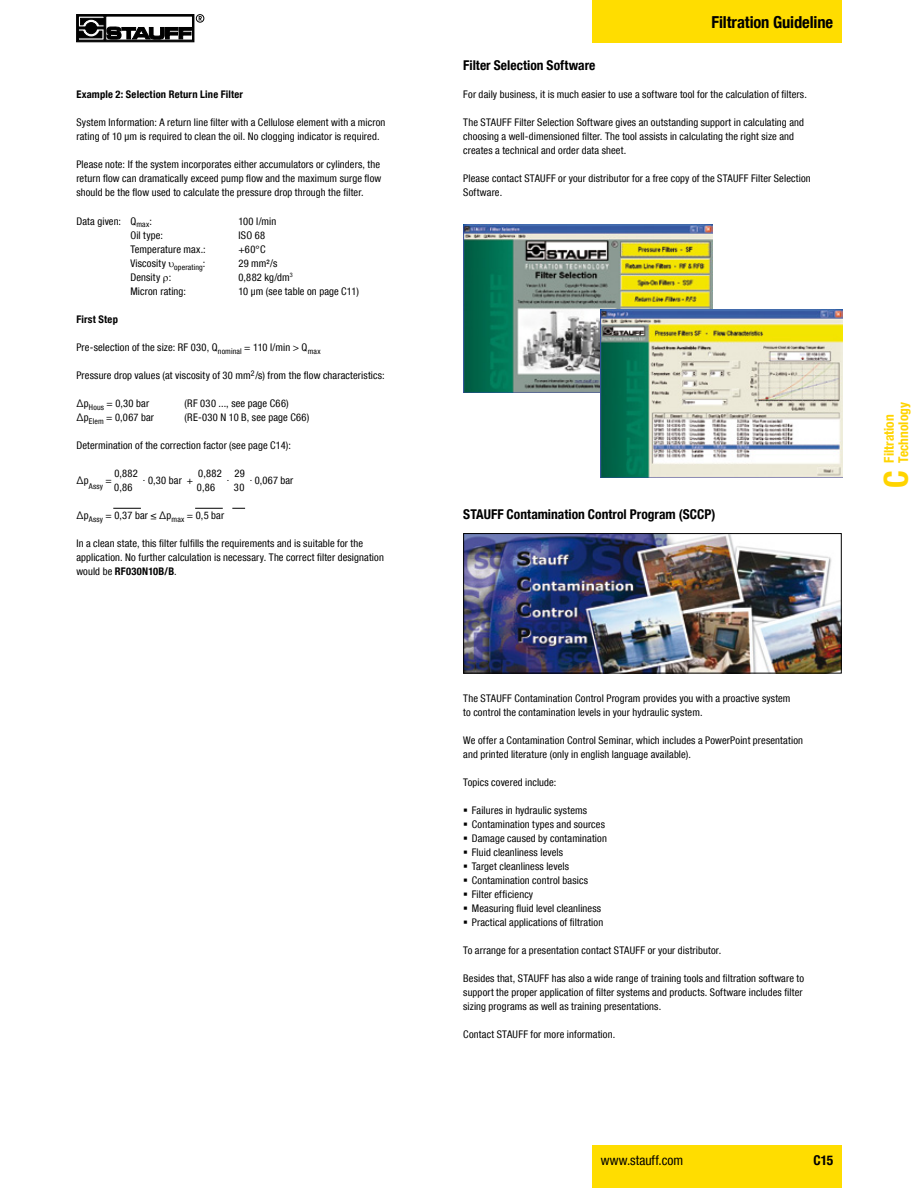
<style>
.page{position:relative;width:918px;height:1188px;background:#fff}
.page>*{position:absolute;margin:0;border:0;box-sizing:border-box;transform-origin:0 0}
.t1{font:700 condensed 33px "Helvetica Neue LT Com";color:#ffd400}
.t2{font:700 condensed 16.5px "Helvetica Neue LT Com";letter-spacing:-.01em;color:#000}
.t3{font:700 condensed 13.5px "Helvetica Neue LT Com";color:#000}
.t4{font:700 condensed 13.5px/14.1px "Helvetica Neue LT Com";color:#ffd400}
.t5{font:condensed 13.5px "Helvetica Neue LT Com";letter-spacing:.005em;color:#000}
.t6{font:condensed 10.5px/14.1px "Helvetica Neue LT Com";letter-spacing:.015em;color:#000}
.t7{font:700 condensed 10.5px "Helvetica Neue LT Com";letter-spacing:.02em;color:#000}
.t8{font:condensed 7.8px "Helvetica Neue LT Com";color:#000}
.s1{font-weight:700}
</style>
<div class="page">
<div style="left:76px;top:14px;width:118px;height:28px;background:#0b0b0b;border:1px solid #000"></div>
<svg style="left:78px;top:16px;width:26px;height:24px"></svg>
<div style="left:106px;top:16px;width:87px;height:24px;background:#fff"></div>
<div style="left:196px;top:14px;width:8px;height:9px;border:1px solid #000;border-radius:50%"></div>
<svg style="left:199px;top:16px;width:3px;height:5px"></svg>
<svg style="left:81px;top:18px;width:24px;height:7px"></svg>
<svg style="left:78px;top:31px;width:24px;height:7px"></svg>
<svg style="left:83px;top:20px;width:16px;height:16px"></svg>
<div style="left:83px;top:20px;width:16px;height:16px;border:1px solid #fff;border-radius:50%"></div>
<div style="left:86px;top:23px;width:11px;height:11px;background:#000;border-radius:50%"></div>
<div style="left:86px;top:23px;width:11px;height:11px;border:1px solid #000;border-radius:50%"></div>
<hr style="left:78px;top:27px;width:27px;height:2px;background:#000">
<svg style="left:107px;top:27px;width:84px;height:13px"></svg>
<div style="left:592px;top:0;width:250px;height:42px;background:#fd0"></div>
<div style="left:592px;top:1146px;width:250px;height:42px;background:#fd0"></div>
<img style="left:465px;top:535px;width:374px;height:136px">
<div style="left:463px;top:533px;width:378px;height:140px;border:1px solid #000"></div>
<img style="left:463px;top:225px;width:250px;height:168px">
<img style="left:600px;top:309px;width:242px;height:168px">
<svg style="left:113px;top:508px;width:28px;height:1px"></svg>
<svg style="left:195px;top:508px;width:28px;height:1px"></svg>
<svg style="left:232px;top:508px;width:13px;height:1px"></svg>
<p class="t7" style="left:76px;top:88px;width:168px">Example 2: Selection Return Line Filter</p>
<p class="t6" style="left:76px;top:115px;width:311px">System Information: A return line filter with a Cellulose element with a micron rating of 10 µm is required to clean the oil. No clogging indicator is required.</p>
<p class="t6" style="left:76px;top:158px;width:306px;text-align:justify">Please note: If the system incorporates either accumulators or cylinders, the return flow can dramatically exceed pump flow and the maximum surge flow should be the flow used to calculate the pressure drop through the filter.</p>
<p class="t6" style="left:76px;top:214px;width:77px">Data given: Q<sub>max</sub>:</p>
<p class="t6" style="left:238px;top:214px;width:40px">100 l/min</p>
<p class="t6" style="left:130px;top:228px;width:34px">Oil type:</p>
<p class="t6" style="left:238px;top:228px;width:28px">ISO 68</p>
<p class="t6" style="left:130px;top:242px;width:77px">Temperature max.:</p>
<p class="t6" style="left:238px;top:242px;width:29px">+60°C</p>
<p class="t6" style="left:130px;top:256px;width:77px">Viscosity <sub>operating</sub>:</p>
<p class="t6" style="left:238px;top:256px;width:40px">29 mm²/s</p>
<p class="t6" style="left:130px;top:270px;width:42px">Density :</p>
<p class="t6" style="left:238px;top:270px;width:56px">0,882 kg/dm<sup>3</sup></p>
<p class="t6" style="left:130px;top:284px;width:57px">Micron rating:</p>
<p class="t6" style="left:238px;top:284px;width:122px">10 µm (see table on page C11)</p>
<p class="t7" style="left:76px;top:313px;width:43px">First Step</p>
<p class="t6" style="left:76px;top:340px;width:246px">Pre-selection of the size: RF 030, Q<sub>nominal</sub> = 110 l/min &gt; Q<sub>max</sub></p>
<p class="t6" style="left:76px;top:368px;width:310px">Pressure drop values (at viscosity of 30 mm<sup>2</sup>/s) from the flow characteristics:</p>
<p class="t6" style="left:76px;top:396px;width:74px">∆p<sub>Hous</sub> = 0,30 bar</p>
<p class="t6" style="left:184px;top:396px;width:106px">(RF 030 ..., see page C66)</p>
<p class="t6" style="left:76px;top:410px;width:79px">∆p<sub>Elem</sub> = 0,067 bar</p>
<p class="t6" style="left:184px;top:410px;width:127px">(RE-030 N 10 B, see page C66)</p>
<p class="t6" style="left:76px;top:438px;width:216px">Determination of the correction factor (see page C14):</p>
<p class="t8" style="left:76px;top:481px;width:37px"><sup>∆p</sup>Assy <sup>=</sup></p>
<p class="t6" style="left:114px;top:466px;width:25px">0,882</p>
<p class="t6" style="left:198px;top:466px;width:25px">0,882</p>
<p class="t6" style="left:234px;top:466px;width:12px">29</p>
<p class="t6" style="left:143px;top:473px;width:52px">∙ 0,30 bar +</p>
<p class="t6" style="left:250px;top:473px;width:45px">∙ 0,067 bar</p>
<p class="t6" style="left:227px;top:473px;width:4px">∙</p>
<p class="t6" style="left:114px;top:480px;width:20px">0,86</p>
<p class="t6" style="left:197px;top:480px;width:20px">0,86</p>
<p class="t6" style="left:234px;top:480px;width:12px">30</p>
<p class="t6" style="left:76px;top:508px;width:149px">∆p<sub>Assy</sub> = 0,37 bar ≤ ∆p<sub>max</sub> = 0,5 bar</p>
<p class="t6" style="left:76px;top:536px;width:309px">In a clean state, this filter fulfills the requirements and is suitable for the application. No further calculation is necessary. The correct filter designation would be <span class="s1">RF030N10B/B</span>.</p>
<h2 class="t2" style="left:712px;top:12px;width:123px">Filtration Guideline</h2>
<p class="t3" style="left:463px;top:57px;width:134px">Filter Selection Software</p>
<p class="t6" style="left:463px;top:87px;width:345px">For daily business, it is much easier to use a software tool for the calculation of filters.</p>
<p class="t6" style="left:463px;top:115px;width:342px">The STAUFF Filter Selection Software gives an outstanding support in calculating and choosing a well-dimensioned filter. The tool assists in calculating the right size and creates a technical and order data sheet.</p>
<p class="t6" style="left:463px;top:172px;width:349px">Please contact STAUFF or your distributor for a free copy of the STAUFF Filter Selection<br>Software.</p>
<p class="t3" style="left:463px;top:506px;width:254px">STAUFF Contamination Control Program (SCCP)</p>
<p class="t4" style="left:882px;top:463px;width:62px;rotate:-90deg">Filtration<br>Technology</p>
<h1 class="t1" style="left:877px;top:488px;width:19px;rotate:-90deg">C</h1>
<p class="t6" style="left:463px;top:691px;width:329px">The STAUFF Contamination Control Program provides you with a proactive system to control the contamination levels in your hydraulic system.</p>
<p class="t6" style="left:463px;top:733px;width:341px">We offer a Contamination Control Seminar, which includes a PowerPoint presentation and printed literature (only in english language available).</p>
<p class="t6" style="left:463px;top:775px;width:95px">Topics covered include:</p>
<p class="t6" style="left:472px;top:803px;width:137px">Failures in hydraulic systems<br>Contamination types and sources<br>Damage caused by contamination<br>Fluid cleanliness levels<br>Target cleanliness levels<br>Contamination control basics<br>Filter efficiency<br>Measuring fluid level cleanliness<br>Practical applications of filtration</p>
<p class="t6" style="left:463px;top:943px;width:259px">To arrange for a presentation contact STAUFF or your distributor.</p>
<p class="t6" style="left:463px;top:971px;width:342px">Besides that, STAUFF has also a wide range of training tools and filtration software to support the proper application of filter systems and products. Software includes filter sizing programs as well as training presentations.</p>
<p class="t6" style="left:463px;top:1027px;width:153px">Contact STAUFF for more information.</p>
<p class="t5" style="left:601px;top:1152px;width:84px">www.stauff.com</p>
<p class="t3" style="left:814px;top:1152px;width:21px">C15</p>
</div>
